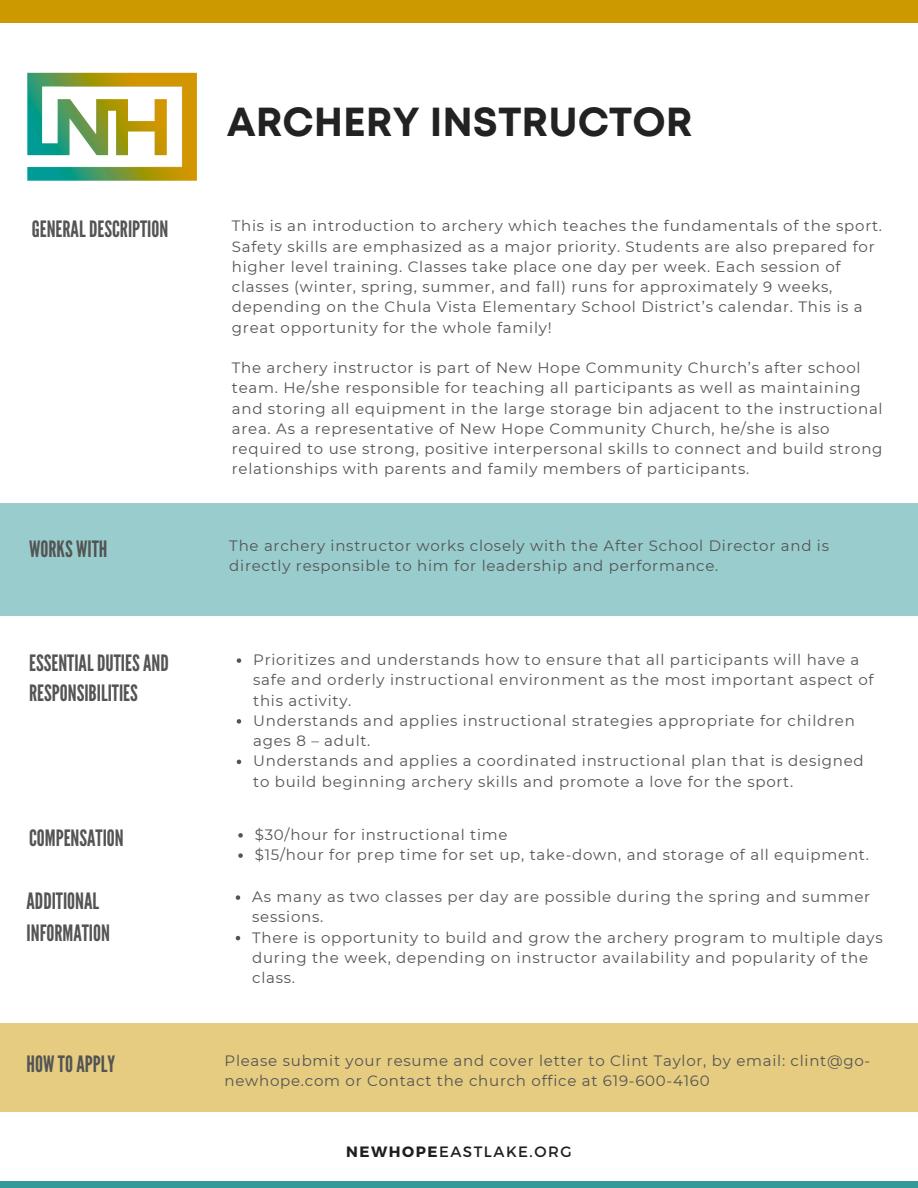
<style>
.page{position:relative;width:918px;height:1188px;background:#fff}
.page>*{position:absolute;margin:0;border:0;box-sizing:border-box;transform-origin:0 0}
.t1{font:700 40.5px "Mont";color:#222}
.t2{font:22.5px/30.3px "League Gothic";color:#545454}
.t3{font:15px/20.2px "Montserrat";letter-spacing:.05em;color:#545454}
.t4{font:15px "Montserrat";letter-spacing:.1em;color:#1e1e1e}
.s1{font-weight:700}
</style>
<div class="page">
<div style="left:0;top:0;width:918px;height:23px;background:#c90"></div>
<img style="left:27px;top:72px;width:170px;height:109px">
<div style="left:0;top:1181px;width:918px;height:7px;background:#399"></div>
<div style="left:0;top:503px;width:918px;height:112px;background:#9cc"></div>
<svg style="left:237px;top:658px;width:4px;height:5px"></svg>
<svg style="left:237px;top:719px;width:4px;height:5px"></svg>
<svg style="left:237px;top:760px;width:4px;height:4px"></svg>
<div style="left:0;top:1024px;width:918px;height:88px;background:#e5cc80"></div>
<svg style="left:238px;top:833px;width:5px;height:5px"></svg>
<svg style="left:238px;top:853px;width:5px;height:5px"></svg>
<svg style="left:236px;top:895px;width:4px;height:5px"></svg>
<svg style="left:236px;top:936px;width:4px;height:4px"></svg>
<h1 class="t1" style="left:227px;top:107px;width:467px">ARCHERY INSTRUCTOR</h1>
<h2 class="t2" style="left:32px;top:215px;width:138px">GENERALDESCRIPTION</h2>
<p class="t3" style="left:232px;top:216px;width:652px">This is an introduction to archery which teaches the fundamentals of the sport.<br>Safety skills are emphasized as a major priority. Students are also prepared for higher level training. Classes take place one day per week. Each session of classes (winter, spring, summer, and fall) runs for approximately 9 weeks, depending on the Chula Vista Elementary School District’s calendar. This is a great opportunity for the whole family!</p>
<p class="t3" style="left:232px;top:358px;width:652px">The archery instructor is part of New Hope Community Church’s after school team. He/she responsible for teaching all participants as well as maintaining and storing all equipment in the large storage bin adjacent to the instructional area. As a representative of New Hope Community Church, he/she is also required to use strong, positive interpersonal skills to connect and build strong relationships with parents and family members of participants.</p>
<p class="t2" style="left:29px;top:534px;width:80px">WORKS WITH</p>
<h2 class="t3" style="left:229px;top:535px;width:601px">The archery instructor works closely with the After School Director and is directly responsible to him for leadership and performance.</h2>
<h2 class="t2" style="left:29px;top:648px;width:141px">ESSENTIALDUTIESAND<br>RESPONSIBILITIES</h2>
<p class="t3" style="left:253px;top:650px;width:622px">Prioritizes and understands how to ensure that all participants will have a safe and orderly instructional environment as the most important aspect of this activity.</p>
<p class="t3" style="left:253px;top:710px;width:603px">Understands and applies instructional strategies appropriate for children ages 8 – adult.</p>
<p class="t3" style="left:253px;top:751px;width:612px">Understands and applies a coordinated instructional plan that is designed to build beginning archery skills and promote a love for the sport.</p>
<h2 class="t2" style="left:29px;top:823px;width:96px">COMPENSATION</h2>
<p class="t3" style="left:255px;top:824px;width:254px">$30/hour for instructional time</p>
<p class="t3" style="left:255px;top:845px;width:616px">$15/hour for prep time for set up, take-down, and storage of all equipment.</p>
<h2 class="t2" style="left:27px;top:886px;width:85px;line-height:31.5px">ADDITIONAL<br>INFORMATION</h2>
<p class="t3" style="left:252px;top:887px;width:619px">As many as two classes per day are possible during the spring and summer sessions.</p>
<h3 class="t3" style="left:252px;top:927px;width:632px">There is opportunity to build and grow the archery program to multiple days during the week, depending on instructor availability and popularity of the class.</h3>
<p class="t2" style="left:27px;top:1049px;width:90px">HOW TOAPPLY</p>
<p class="t3" style="left:225px;top:1050px;width:647px">Please submit your resume and cover letter to Clint Taylor, by email: clint@go&shy;newhope.com or Contact the church office at 619-600-4160</p>
<h2 class="t4" style="left:346px;top:1141px;width:227px"><span class="s1">NEWHOPE</span>EASTLAKE.ORG</h2>
</div>
